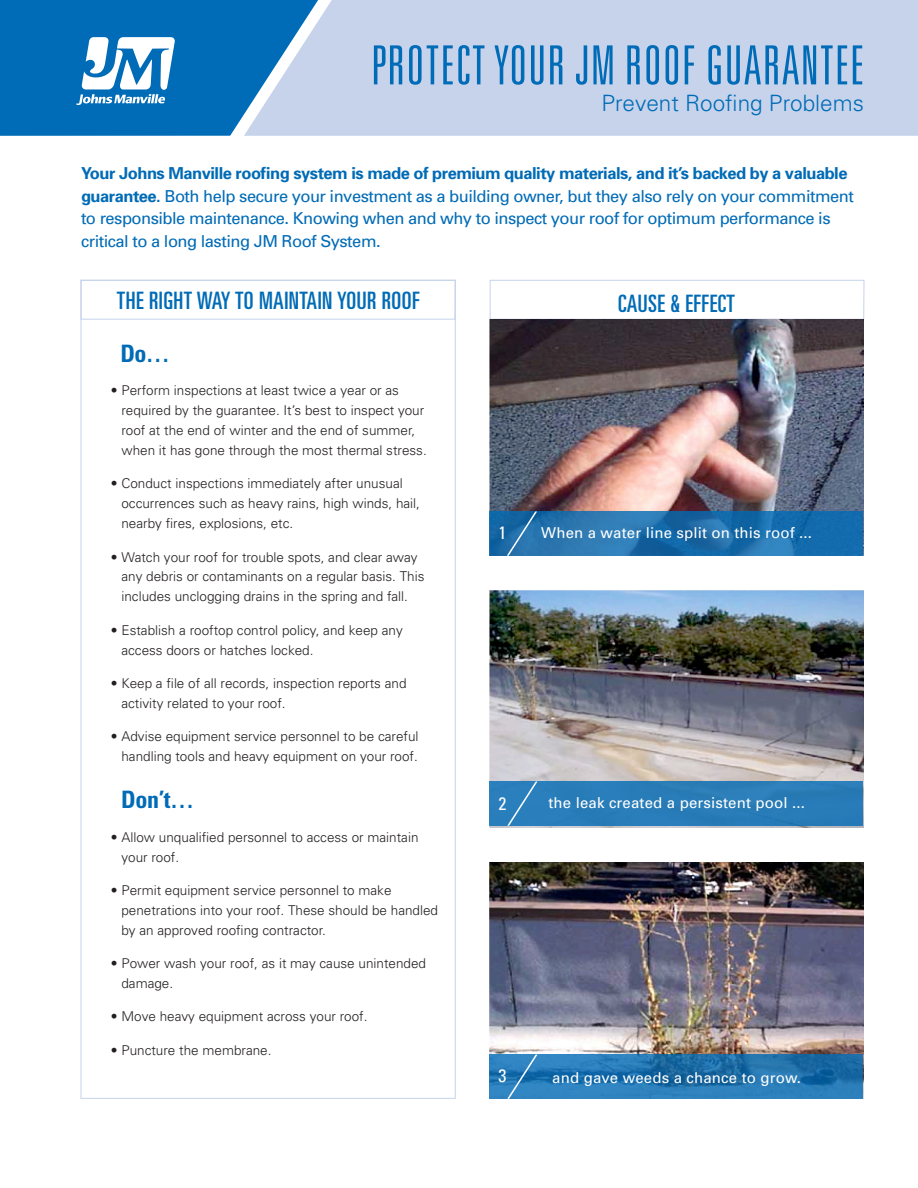
<style>
.page{position:relative;width:918px;height:1188px;background:#fff}
.page>*{position:absolute;margin:0;border:0;box-sizing:border-box;transform-origin:0 0}
.t1{font:300 ultra-condensed 54px "Univers";letter-spacing:.02em;color:#006bb6}
.t2{font:ultra-condensed 24px "Univers";letter-spacing:.02em;color:#006bb6}
.t3{font:700 condensed 24px "Univers";color:#006bb6}
.t4{font:300 22.5px "Univers";color:#006bb6}
.t5{font:condensed 18px "Univers";color:#fff}
.t6{font:16.5px/22.5px "Univers";letter-spacing:-.03em;color:#006bb6}
.t7{font:15px "Univers";letter-spacing:.01em;color:#fff}
.t8{font:300 13.5px/19.8px "Univers";color:#231f20}
.s1{font-weight:700}
</style>
<div class="page">
<div style="left:318px;top:0;width:600px;height:136px;background:#c6d3eb"></div>
<svg style="left:0;top:0;width:318px;height:136px;background:#3186c3"></svg>
<div style="left:81px;top:280px;width:375px;height:40px;border:1px solid #c6d3eb"></div>
<div style="left:490px;top:280px;width:374px;height:40px;border:1px solid #c6d3eb"></div>
<img style="left:489px;top:319px;width:375px;height:237px">
<img style="left:489px;top:591px;width:375px;height:236px">
<img style="left:489px;top:862px;width:375px;height:236px">
<svg style="left:489px;top:512px;width:374px;height:44px;background:#1d6fac"></svg>
<div style="left:489px;top:782px;width:374px;height:44px;background:#287cb8"></div>
<svg style="left:489px;top:1054px;width:374px;height:44px;background:#2275b0"></svg>
<svg style="left:507px;top:782px;width:30px;height:44px"></svg>
<svg style="left:507px;top:1055px;width:31px;height:44px"></svg>
<svg style="left:507px;top:512px;width:30px;height:44px"></svg>
<p class="t1" style="left:371px;top:37px;width:494px">PROTECT YOUR JM ROOF GUARANTEE</p>
<p class="t4" style="left:601px;top:90px;width:264px">Prevent Roofing Problems</p>
<p class="t6" style="left:81px;top:162px;width:775px"><span class="s1">Your Johns Manville roofing system is made of premium quality materials, and it’s backed by a valuable guarantee.</span> Both help secure your investment as a building owner, but they also rely on your commitment to responsible maintenance. Knowing when and why to inspect your roof for optimum performance is critical to a long lasting JM Roof System.</p>
<p class="t2" style="left:117px;top:287px;width:304px">THE RIGHT WAY TO MAINTAIN YOUR ROOF</p>
<p class="t3" style="left:120px;top:339px;width:51px">Do…</p>
<p class="t8" style="left:121px;top:381px;width:307px;text-indent:-11px">• Perform inspections at least twice a year or as required by the guarantee. It’s best to inspect your roof at the end of winter and the end of summer, when it has gone through the most thermal stress.</p>
<p class="t8" style="left:121px;top:474px;width:300px;text-indent:-11px">• Conduct inspections immediately after unusual occurrences such as heavy rains, high winds, hail, nearby fires, explosions, etc.</p>
<p class="t8" style="left:121px;top:547px;width:305px;text-indent:-11px">• Watch your roof for trouble spots, and clear away any debris or contaminants on a regular basis. This includes unclogging drains in the spring and fall.</p>
<p class="t8" style="left:121px;top:620px;width:283px;text-indent:-11px">• Establish a rooftop control policy, and keep any access doors or hatches locked.</p>
<p class="t8" style="left:121px;top:673px;width:287px;text-indent:-11px">• Keep a file of all records, inspection reports and activity related to your roof.</p>
<p class="t8" style="left:111px;top:726px;width:309px;text-align:right">• Advise equipment service personnel to be careful handling tools and heavy equipment on your roof.</p>
<p class="t3" style="left:121px;top:785px;width:75px">Don’t…</p>
<p class="t8" style="left:121px;top:827px;width:299px;text-indent:-11px">• Allow unqualified personnel to access or maintain your roof.</p>
<p class="t8" style="left:121px;top:880px;width:318px;text-indent:-11px">• Permit equipment service personnel to make penetrations into your roof. These should be handled by an approved roofing contractor.</p>
<p class="t8" style="left:121px;top:953px;width:306px;text-indent:-11px">• Power wash your roof, as it may cause unintended damage.</p>
<p class="t8" style="left:111px;top:1007px;width:258px">• Move heavy equipment across your roof.</p>
<p class="t8" style="left:111px;top:1040px;width:162px">• Puncture the membrane.</p>
<p class="t2" style="left:618px;top:289px;width:118px">CAUSE &amp; EFFECT</p>
<p class="t5" style="left:499px;top:521px;width:9px">1</p>
<p class="t7" style="left:541px;top:524px;width:272px">When a water line split on this roof ...</p>
<p class="t5" style="left:499px;top:792px;width:9px">2</p>
<p class="t7" style="left:548px;top:794px;width:258px">the leak created a persistent pool ...</p>
<p class="t5" style="left:499px;top:1064px;width:9px">3</p>
<p class="t7" style="left:552px;top:1069px;width:250px">and gave weeds a chance to grow.</p>
</div>
